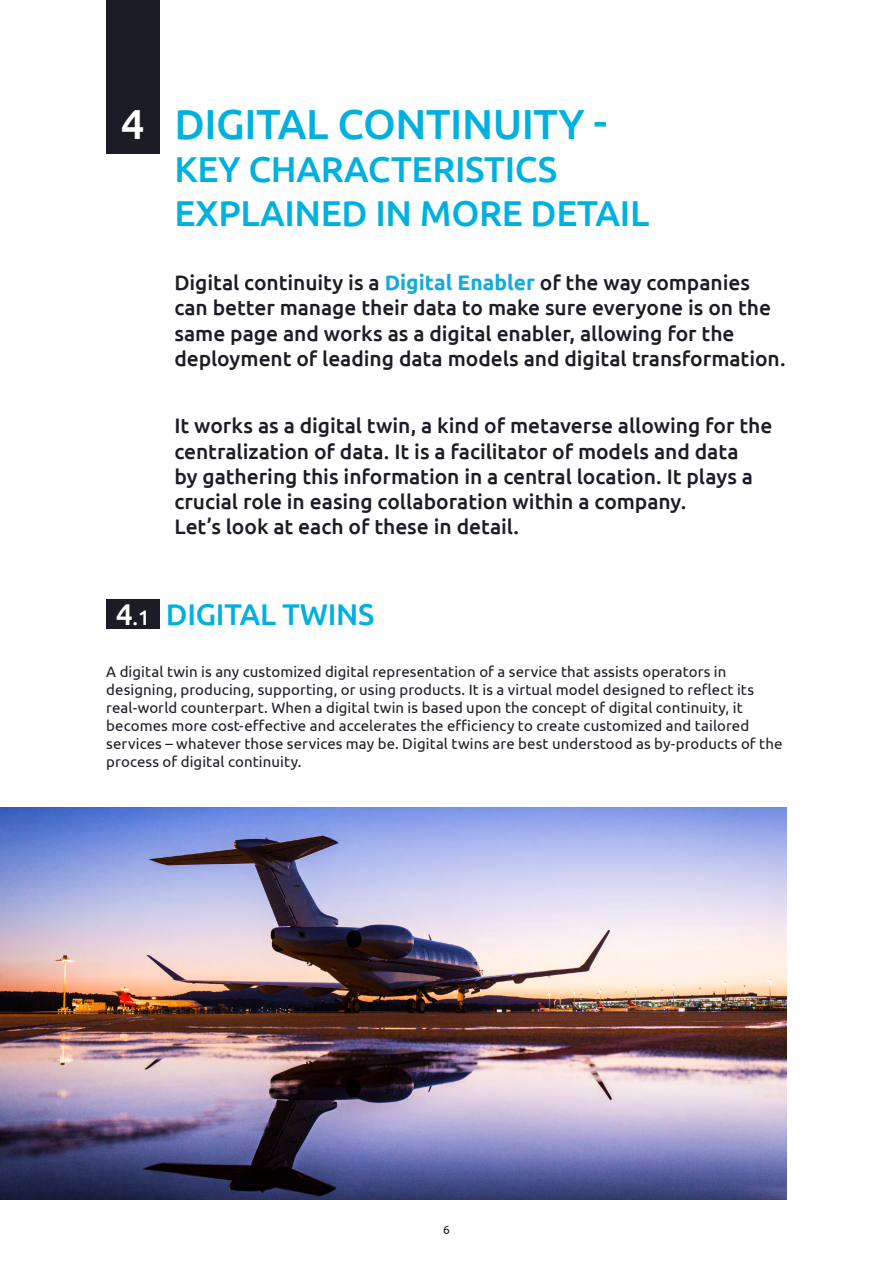
<style>
.page{position:relative;width:893px;height:1263px;background:#fff}
.page>*{position:absolute;margin:0;border:0;box-sizing:border-box;transform-origin:0 0}
.t1{font:500 42px "Ubuntu";letter-spacing:-.01em;color:#00b0df}
.t2{font:500 36px/43.5px "Ubuntu";letter-spacing:-.01em;color:#00b0df}
.t3{font:500 30px "Ubuntu";letter-spacing:-.01em;color:#00b0df}
.t4{font:500 21px/25.2px "Ubuntu";letter-spacing:-.005em;color:#1c1c27}
.t5{font:15px/18px "Ubuntu";letter-spacing:.005em;color:#1c1c27}
.t6{font:12px "Ubuntu";color:#1c1c27}
.s1{color:#fff}
.s2{font-weight:700;color:#12abdb}
.s3{font-size:21px;color:#fff}
</style>
<div class="page">
<img style="left:0;top:808px;width:787px;height:391px">
<div style="left:106px;top:600px;width:53px;height:29px;background:#1c1c27"></div>
<div style="left:106px;top:0;width:53px;height:153px;background:#1c1c27"></div>
<h1 class="t1" style="left:121px;top:97px;width:488px"><span class="s1">4</span> DIGITAL CONTINUITY -</h1>
<h2 class="t2" style="left:174px;top:147px;width:476px">KEY CHARACTERISTICS<br>EXPLAINED IN MORE DETAIL</h2>
<p class="t4" style="left:174px;top:269px;width:613px">Digital continuity is a <span class="s2">Digital Enabler</span> of the way companies can better manage their data to make sure everyone is on the same page and works as a digital enabler, allowing for the deployment of leading data models and digital transformation.</p>
<p class="t4" style="left:174px;top:413px;width:600px">It works as a digital twin, a kind of metaverse allowing for the centralization of data. It is a facilitator of models and data<br>by gathering this information in a central location. It plays a crucial role in easing collaboration within a company.<br>Let’s look at each of these in detail.</p>
<h3 class="t3" style="left:116px;top:595px;width:260px"><span class="s1">4</span><span class="s3">.1</span> DIGITAL TWINS</h3>
<p class="t5" style="left:106px;top:662px;width:678px">A digital twin is any customized digital representation of a service that assists operators in designing, producing, supporting, or using products. It is a virtual model designed to reflect its real-world counterpart. When a digital twin is based upon the concept of digital continuity, it becomes more cost-effective and accelerates the efficiency to create customized and tailored services – whatever those services may be. Digital twins are best understood as by-products of the process of digital continuity.</p>
<p class="t6" style="left:443px;top:1222px;width:8px">6</p>
</div>
